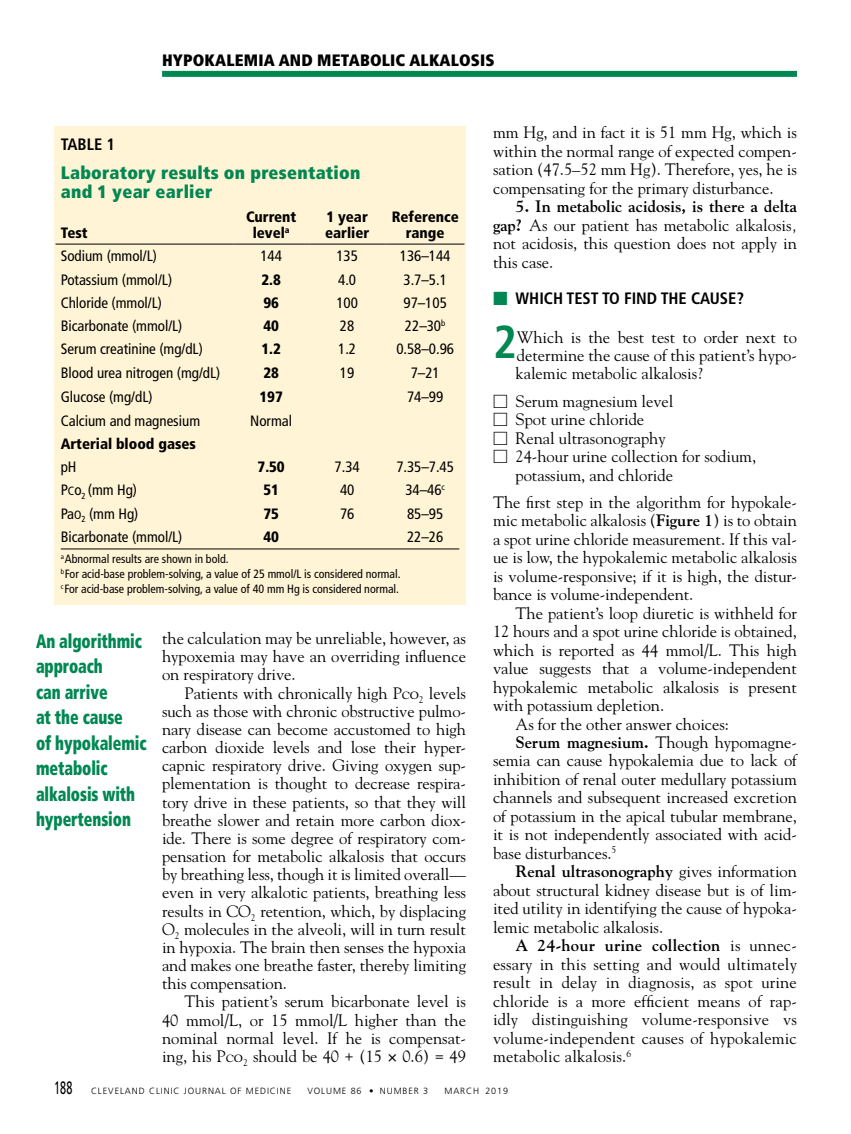
<style>
.page{position:relative;width:851px;height:1134px;background:#fff}
.page>*{position:absolute;margin:0;border:0;box-sizing:border-box;transform-origin:0 0}
.t1{font:700 condensed 46.2px "Frutiger LT Std";color:#008752}
.t2{font:900 condensed 19.5px/25.5px "Frutiger LT Std";letter-spacing:-.005em;color:#008752;scale:.8 1}
.t3{font:900 condensed 18px/19.5px "Frutiger LT Std";letter-spacing:.015em;color:#008752}
.t4{font:16.5px/18.1px "Goudy Std";color:#000;text-align:justify}
.t5{font:700 16.5px "Goudy Std";color:#000}
.t6{font:900 condensed 16.5px "Frutiger LT Std";letter-spacing:.01em;color:#000}
.t7{font:700 condensed 16.5px "Frutiger LT Std";color:#000}
.t8{font:condensed 15px "Frutiger LT Std";color:#000}
.t9{font:900 condensed 15px/16.5px "Frutiger LT Std";color:#000;text-align:center}
.t10{font:condensed 12px/15px "Frutiger LT Std";color:#000}
.t11{font:300 9px "Frutiger LT Std";letter-spacing:.1em;color:#000}
.s1{font-family:"Frutiger LT Std Cn SC800";font-stretch:normal;font-size:12px}
.s2{font-family:"Frutiger LT Std";font-stretch:condensed}
.s3{font-weight:700}
.s4{font-style:italic}
.s5{font-family:"Universal Std Newswith Comm Pi";font-weight:400;font-stretch:normal;color:#008752}
.s6{font-family:"Universal Std Newswith Comm Pi"}
.s7{font-weight:400}
.s8{font-weight:400;font-size:18px}
</style>
<div class="page">
<div style="left:162px;top:71px;width:634px;height:6px;background:#008752"></div>
<div style="left:54px;top:126px;width:412px;height:479px;background:#fff4d5"></div>
<hr style="left:56px;top:244px;width:177px;height:1px;background:#000">
<hr style="left:233px;top:244px;width:76px;height:1px;background:#000">
<hr style="left:309px;top:244px;width:76px;height:1px;background:#000">
<hr style="left:385px;top:244px;width:79px;height:1px;background:#000">
<hr style="left:61px;top:549px;width:398px;height:1px;background:#000">
<p class="t6" style="left:162px;top:51px;width:334px">HYPOKALEMIA AND METABOLIC ALKALOSIS</p>
<p class="t7" style="left:61px;top:135px;width:56px">TABLE 1</p>
<p class="t3" style="left:61px;top:163px;width:301px">Laboratory results on presentation and 1 year earlier</p>
<p class="t9" style="left:61px;top:225px;width:28px">Test</p>
<p class="t9" style="left:246px;top:208px;width:52px">Current level<sup>a</sup></p>
<p class="t9" style="left:325px;top:208px;width:45px;text-align:left">1 year earlier</p>
<p class="t9" style="left:391px;top:208px;width:68px">Reference range</p>
<p class="t8" style="left:61px;top:247px;width:98px">Sodium (mmol/L)</p>
<p class="t8" style="left:260px;top:247px;width:23px">144</p>
<p class="t8" style="left:336px;top:247px;width:23px">135</p>
<p class="t8" style="left:400px;top:247px;width:52px">136–144</p>
<p class="t8" style="left:61px;top:271px;width:113px">Potassium (mmol/L)</p>
<p class="t9" style="left:261px;top:271px;width:21px">2.8</p>
<p class="t8" style="left:338px;top:271px;width:19px">4.0</p>
<p class="t8" style="left:403px;top:271px;width:45px">3.7–5.1</p>
<p class="t8" style="left:61px;top:294px;width:103px">Chloride (mmol/L)</p>
<p class="t9" style="left:263px;top:294px;width:17px">96</p>
<p class="t8" style="left:336px;top:294px;width:23px">100</p>
<p class="t8" style="left:403px;top:294px;width:45px">97–105</p>
<p class="t8" style="left:61px;top:317px;width:123px">Bicarbonate (mmol/L)</p>
<p class="t9" style="left:263px;top:318px;width:17px">40</p>
<p class="t8" style="left:340px;top:317px;width:16px">28</p>
<p class="t8" style="left:405px;top:317px;width:42px">22–30<sup>b</sup></p>
<p class="t8" style="left:61px;top:340px;width:144px">Serum creatinine (mg/dL)</p>
<p class="t9" style="left:261px;top:341px;width:21px">1.2</p>
<p class="t8" style="left:338px;top:340px;width:19px">1.2</p>
<p class="t8" style="left:396px;top:340px;width:59px">0.58–0.96</p>
<p class="t8" style="left:61px;top:364px;width:161px">Blood urea nitrogen (mg/dL)</p>
<p class="t9" style="left:263px;top:364px;width:17px">28</p>
<p class="t8" style="left:340px;top:364px;width:16px">19</p>
<p class="t8" style="left:410px;top:364px;width:31px">7–21</p>
<p class="t8" style="left:61px;top:388px;width:93px">Glucose (mg/dL)</p>
<p class="t9" style="left:259px;top:389px;width:25px">197</p>
<p class="t8" style="left:407px;top:388px;width:38px">74–99</p>
<p class="t8" style="left:61px;top:412px;width:141px">Calcium and magnesium</p>
<p class="t8" style="left:250px;top:412px;width:43px">Normal</p>
<p class="t9" style="left:61px;top:435px;width:137px">Arterial blood gases</p>
<p class="t8" style="left:61px;top:458px;width:17px">pH</p>
<p class="t9" style="left:257px;top:459px;width:29px">7.50</p>
<p class="t8" style="left:334px;top:458px;width:27px">7.34</p>
<p class="t8" style="left:396px;top:458px;width:59px">7.35–7.45</p>
<p class="t8" style="left:61px;top:481px;width:78px">P<span class="s1">c</span>o<sub>2</sub> (mm Hg)</p>
<p class="t9" style="left:263px;top:482px;width:17px">51</p>
<p class="t8" style="left:340px;top:481px;width:16px">40</p>
<p class="t8" style="left:405px;top:481px;width:41px">34–46<sup>c</sup></p>
<p class="t8" style="left:61px;top:505px;width:79px">Pa<span class="s1">o</span><sub>2</sub> (mm Hg)</p>
<p class="t9" style="left:263px;top:505px;width:17px">75</p>
<p class="t8" style="left:340px;top:505px;width:16px">76</p>
<p class="t8" style="left:407px;top:505px;width:38px">85–95</p>
<p class="t8" style="left:61px;top:528px;width:123px">Bicarbonate (mmol/L)</p>
<p class="t9" style="left:263px;top:528px;width:17px">40</p>
<p class="t8" style="left:407px;top:528px;width:38px">22–26</p>
<p class="t10" style="left:61px;top:551px;width:341px"><sup>a</sup>Abnormal results are shown in bold.<br><sup>b</sup> For acid-base problem-solving, a value of 25 mmol/L is considered normal. <sup>c</sup>For acid-base problem-solving, a value of 40 mm Hg is considered normal.</p>
<p class="t2" style="left:36px;top:628px;width:140px">An algorithmic approach<br>can arrive<br>at the cause<br>of hypokalemic metabolic alkalosis with hypertension</p>
<p class="t4" style="left:162px;top:629px;width:305px">the calculation may be unreliable, however, as hypoxemia may have an overriding influence on respiratory drive.</p>
<p class="t4" style="left:162px;top:684px;width:305px;text-indent:23px">Patients with chronically high Pco<sub>2</sub> levels such as those with chronic obstructive pulmo&shy;nary disease can become accustomed to high carbon dioxide levels and lose their hyper&shy;capnic respiratory drive. Giving oxygen sup&shy;plementation is thought to decrease respira&shy;tory drive in these patients, so that they will breathe slower and retain more carbon diox&shy;ide. There is some degree of respiratory com&shy;pensation for metabolic alkalosis that occurs by breathing less, though it is limited overall— even in very alkalotic patients, breathing less results in CO<sub>2</sub> retention, which, by displacing O<sub>2</sub> molecules in the alveoli, will in turn result in hypoxia. The brain then senses the hypoxia and makes one breathe faster, thereby limiting this compensation.</p>
<p class="t4" style="left:162px;top:992px;width:305px;text-indent:23px">This patient’s serum bicarbonate level is 40 mmol/L, or 15 mmol/L higher than the nominal normal level. If he is compensat&shy;ing, his Pco<sub>2</sub> should be 40 + (15 <span class="s2">×</span> 0.6) = 49</p>
<p class="t4" style="left:493px;top:123px;width:305px">mm Hg, and in fact it is 51 mm Hg, which is within the normal range of expected compen&shy;sation (47.5–52 mm Hg). Therefore, yes, he is compensating for the primary disturbance.</p>
<p class="t4" style="left:493px;top:197px;width:305px;text-indent:23px"><span class="s3">5. In metabolic acidosis, is there a delta gap?</span> As our patient has metabolic alkalosis<span class="s4">, </span>not acidosis, this question does not apply in this case.</p>
<p class="t7" style="left:493px;top:288px;width:252px"><span class="s5">■</span> WHICH TEST TO FIND THE CAUSE?</p>
<h1 class="t1" style="left:493px;top:314px;width:25px">2</h1>
<p class="t4" style="left:515px;top:328px;width:283px">Which is the best test to order next to determine the cause of this patient’s hypo&shy;kalemic metabolic alkalosis?</p>
<p class="t4" style="left:493px;top:392px;width:182px"><span class="s6">□</span> Serum magnesium level</p>
<p class="t4" style="left:493px;top:410px;width:153px"><span class="s6">□</span> Spot urine chloride</p>
<p class="t4" style="left:493px;top:429px;width:174px"><span class="s6">□</span> Renal ultrasonography</p>
<p class="t4" style="left:515px;top:447px;width:242px;text-indent:-23px"><span class="s6">□</span> 24-hour urine collection for sodium, potassium, and chloride</p>
<p class="t4" style="left:493px;top:493px;width:305px">The first step in the algorithm for hypokale&shy;mic metabolic alkalosis (<span class="s3">Figure 1</span>) is to obtain a spot urine chloride measurement. If this val&shy;ue is low, the hypokalemic metabolic alkalosis is volume-responsive; if it is high, the distur&shy;bance is volume-independent.</p>
<p class="t4" style="left:515px;top:604px;width:283px">The patient’s loop diuretic is withheld for</p>
<p class="t4" style="left:493px;top:622px;width:305px">12 hours and a spot urine chloride is obtained,</p>
<p class="t4" style="left:493px;top:641px;width:305px">which is reported as 44 mmol/L. This high</p>
<p class="t4" style="left:493px;top:659px;width:305px">value suggests that a volume-independent</p>
<p class="t4" style="left:493px;top:678px;width:305px">hypokalemic metabolic alkalosis is present</p>
<p class="t4" style="left:493px;top:696px;width:173px">with potassium depletion.</p>
<p class="t4" style="left:515px;top:715px;width:215px">As for the other answer choices:</p>
<p class="t4" style="left:515px;top:733px;width:283px"><span class="s3">Serum magnesium.</span> Though hypomagne-</p>
<p class="t4" style="left:493px;top:752px;width:305px">semia can cause hypokalemia due to lack of</p>
<p class="t4" style="left:493px;top:770px;width:303px">inhibition of renal outer medullary potassium</p>
<p class="t4" style="left:493px;top:788px;width:305px">channels and subsequent increased excretion</p>
<p class="t4" style="left:493px;top:807px;width:305px">of potassium in the apical tubular membrane,</p>
<p class="t4" style="left:493px;top:825px;width:305px">it is not independently associated with acid-</p>
<p class="t4" style="left:493px;top:844px;width:125px">base disturbances.<sup>5</sup></p>
<p class="t5" style="left:515px;top:862px;width:283px">Renal ultrasonography <span class="s7">gives information</span></p>
<p class="t4" style="left:493px;top:881px;width:305px">about structural kidney disease but is of lim-</p>
<p class="t4" style="left:493px;top:899px;width:305px">ited utility in identifying the cause of hypoka-</p>
<p class="t4" style="left:493px;top:918px;width:172px">lemic metabolic alkalosis.</p>
<p class="t5" style="left:515px;top:936px;width:283px">A 24-hour urine collection <span class="s7">is unnec-</span></p>
<p class="t4" style="left:493px;top:955px;width:305px">essary in this setting and would ultimately</p>
<p class="t4" style="left:493px;top:973px;width:305px">result in delay in diagnosis, as spot urine</p>
<p class="t4" style="left:493px;top:992px;width:305px">chloride is a more efficient means of rap-</p>
<p class="t4" style="left:493px;top:1010px;width:305px">idly distinguishing volume-responsive vs</p>
<p class="t4" style="left:493px;top:1029px;width:305px">volume-independent causes of hypokalemic</p>
<p class="t4" style="left:493px;top:1047px;width:140px">metabolic alkalosis.<sup>6</sup></p>
<p class="t11" style="left:54px;top:1085px;width:239px"><span class="s8">188</span> CLEVELAND CLINIC JOURNAL OF MEDICINE</p>
<p class="t11" style="left:307px;top:1085px;width:122px">VOLUME 86 • NUMBER 3</p>
<p class="t11" style="left:444px;top:1085px;width:65px">MARCH 2019</p>
</div>
